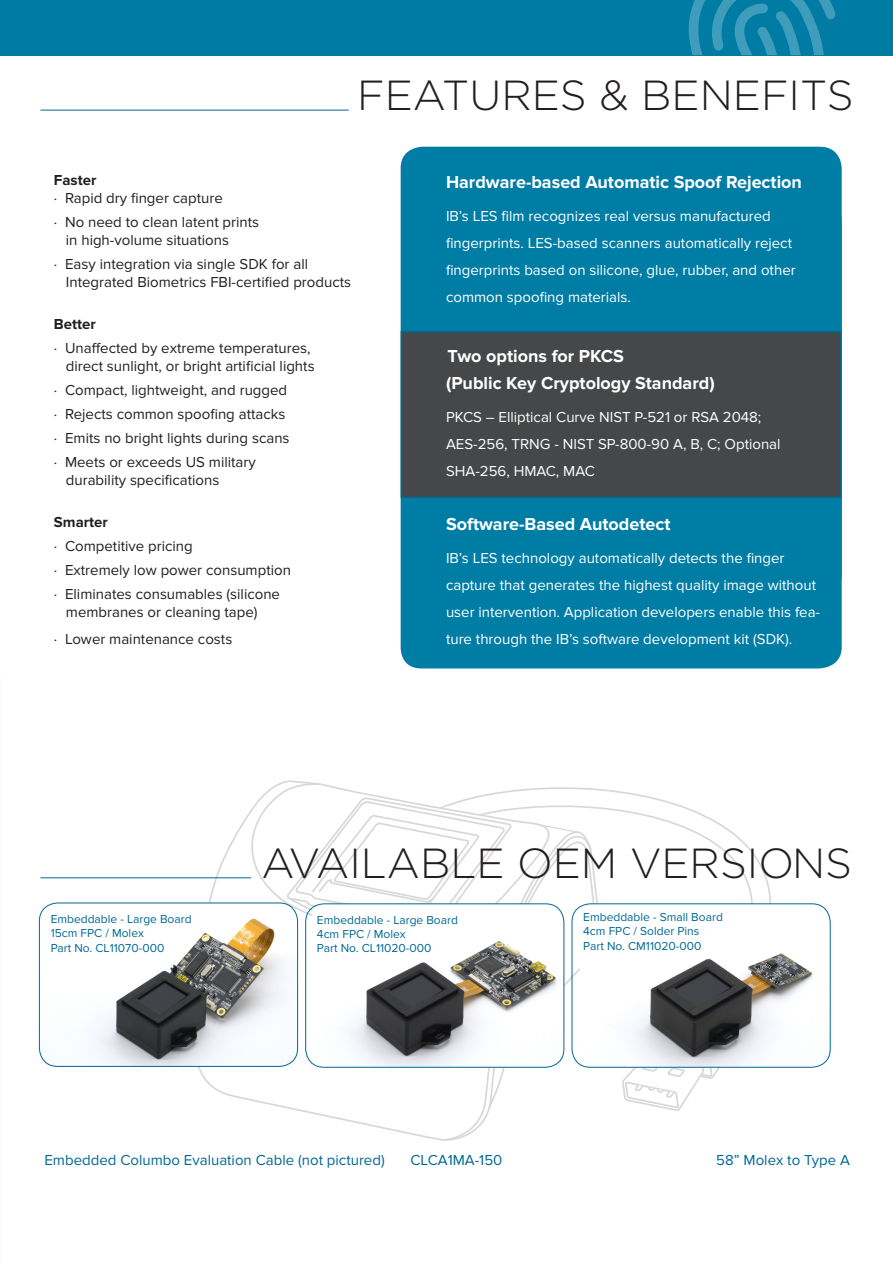
<style>
.page{position:relative;width:893px;height:1263px;background:#fff}
.page>*{position:absolute;margin:0;border:0;box-sizing:border-box;transform-origin:0 0}
.t1{font:300 42px "Gotham";color:#231f20}
.Bullets{font:700 18px/27px "Proxima Nova";color:#fff}
.Bullets-2{font:15px/18px "Proxima Nova";color:#231f20}
.t2{font:15px/27px "Proxima Nova";color:#fff}
.t3{font:15px "Proxima Nova";color:#006893}
.Bullets-3{font:700 15px "Proxima Nova";color:#231f20}
.t4{font:12px "Proxima Nova";color:#006893}
</style>
<div class="page">
<svg style="left:601px;top:789px;width:170px;height:114px"></svg>
<svg style="left:622px;top:1068px;width:98px;height:43px"></svg>
<svg style="left:185px;top:780px;width:416px;height:361px"></svg>
<img style="left:39px;top:903px;width:259px;height:163px">
<div style="left:39px;top:902px;width:259px;height:165px;border:1px solid #006893;border-radius:18px"></div>
<hr style="left:40px;top:877px;width:211px;height:1px;background:#006893">
<hr style="left:40px;top:110px;width:309px;height:1px;background:#006893">
<img style="left:312px;top:904px;width:252px;height:163px">
<div style="left:305px;top:903px;width:259px;height:165px;border:1px solid #006893;border-radius:18px"></div>
<div style="left:0;top:0;width:893px;height:55px;background:#007ca4"></div>
<svg style="left:688px;top:0;width:148px;height:55px"></svg>
<div style="left:400px;top:147px;width:442px;height:521px;background:#007da5"></div>
<div style="left:423px;top:199px;width:419px;height:397px;background:#007da5;border-radius:22px"></div>
<div style="left:401px;top:331px;width:441px;height:167px;background:#464748;border:2px solid #006893"></div>
<img style="left:580px;top:904px;width:250px;height:163px">
<div style="left:572px;top:903px;width:259px;height:165px;border:1px solid #006893;border-radius:18px"></div>
<p class="t1" style="left:357px;top:69px;width:498px">FEATURES &amp; BENEFITS</p>
<p class="Bullets-3" style="left:54px;top:172px;width:44px">Faster</p>
<p class="Bullets-2" style="left:54px;top:190px;width:170px">· Rapid dry finger capture</p>
<p class="Bullets-2" style="left:66px;top:214px;width:195px;text-indent:-12px">· No need to clean latent prints in high-volume situations</p>
<p class="Bullets-2" style="left:66px;top:256px;width:287px;text-indent:-12px">· Easy integration via single SDK for all<br>Integrated Biometrics FBI-certified products</p>
<p class="Bullets-3" style="left:54px;top:316px;width:44px">Better</p>
<p class="Bullets-2" style="left:54px;top:340px;width:262px;text-align:right">· Unaffected by extreme temperatures, direct sunlight, or bright artificial lights</p>
<p class="Bullets-2" style="left:54px;top:382px;width:235px">· Compact, lightweight, and rugged</p>
<p class="Bullets-2" style="left:54px;top:406px;width:233px">· Rejects common spoofing attacks</p>
<p class="Bullets-2" style="left:54px;top:430px;width:237px">· Emits no bright lights during scans</p>
<p class="Bullets-2" style="left:66px;top:454px;width:191px;text-indent:-12px">· Meets or exceeds US military durability specifications</p>
<p class="Bullets-3" style="left:54px;top:514px;width:56px">Smarter</p>
<p class="Bullets-2" style="left:54px;top:538px;width:140px">· Competitive pricing</p>
<p class="Bullets-2" style="left:54px;top:562px;width:239px">· Extremely low power consumption</p>
<p class="Bullets-2" style="left:66px;top:586px;width:216px;text-indent:-12px">· Eliminates consumables (silicone membranes or cleaning tape)</p>
<p class="Bullets-2" style="left:54px;top:631px;width:180px">· Lower maintenance costs</p>
<p class="Bullets" style="left:446px;top:169px;width:357px">Hardware-based Automatic Spoof Rejection</p>
<p class="t2" style="left:446px;top:202px;width:351px">IB’s LES film recognizes real versus manufactured fingerprints. LES-based scanners automatically reject fingerprints based on silicone, glue, rubber, and other common spoofing materials.</p>
<p class="Bullets" style="left:446px;top:343px;width:270px">Two options for PKCS<br>(Public Key Cryptology Standard)</p>
<p class="t2" style="left:446px;top:403px;width:336px">PKCS – Elliptical Curve NIST P-521 or RSA 2048;<br>AES-256, TRNG - NIST SP-800-90 A, B, C; Optional<br>SHA-256, HMAC, MAC</p>
<p class="Bullets" style="left:446px;top:511px;width:226px">Software-Based Autodetect</p>
<p class="t2" style="left:446px;top:544px;width:376px">IB’s LES technology automatically detects the finger capture that generates the highest quality image without user intervention. Application developers enable this fea&shy;ture through the IB’s software development kit (SDK).</p>
<p class="t4" style="left:51px;top:912px;width:143px">Embeddable - Large Board</p>
<p class="t4" style="left:51px;top:926px;width:95px">15cm FPC / Molex</p>
<p class="t4" style="left:51px;top:941px;width:115px">Part No. CL11070-000</p>
<p class="t1" style="left:262px;top:836px;width:592px">AVAILABLE OEM VERSIONS</p>
<p class="t4" style="left:317px;top:913px;width:143px">Embeddable - Large Board</p>
<p class="t4" style="left:317px;top:927px;width:90px">4cm FPC / Molex</p>
<p class="t4" style="left:317px;top:941px;width:116px">Part No. CL11020-000</p>
<p class="t4" style="left:583px;top:910px;width:141px">Embeddable - Small Board</p>
<p class="t4" style="left:583px;top:924px;width:118px">4cm FPC / Solder Pins</p>
<p class="t4" style="left:583px;top:939px;width:120px">Part No. CM11020-000</p>
<p class="t3" style="left:44px;top:1151px;width:342px">Embedded Columbo Evaluation Cable (not pictured)</p>
<p class="t3" style="left:410px;top:1151px;width:93px">CLCA1MA-150</p>
<p class="t3" style="left:716px;top:1151px;width:135px">58” Molex to Type A</p>
</div>
